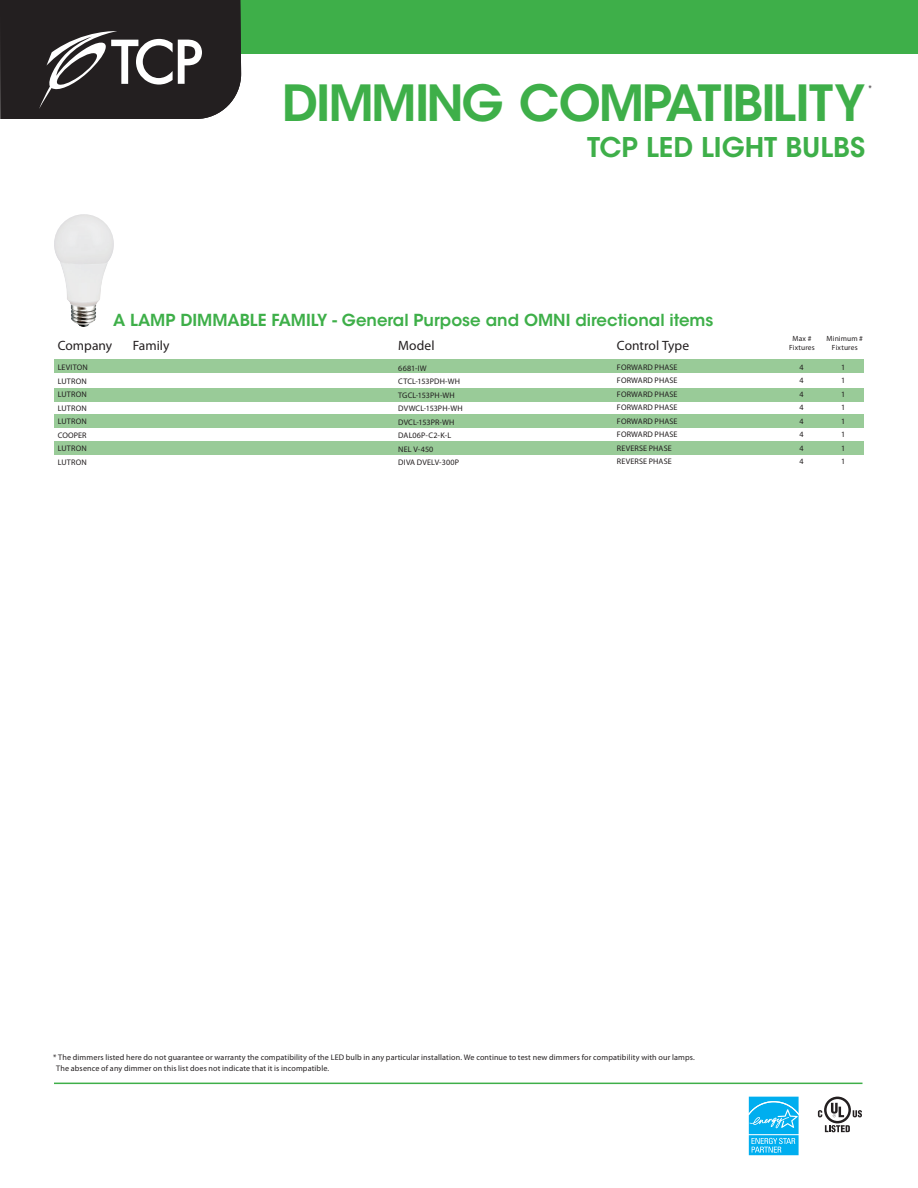
<style>
.page{position:relative;width:918px;height:1188px;background:#fff}
.page>*{position:absolute;margin:0;border:0;box-sizing:border-box;transform-origin:0 0}
.t1{font:600 49.5px "ITC Avant Garde Std";letter-spacing:-.04em;color:#3eaf49}
.t2{font:600 27px "ITC Avant Garde Std";color:#3eaf49}
.t3{font:600 16.5px "ITC Avant Garde Std";color:#3eaf49}
.t4{font:13.5px "Myriad Pro";letter-spacing:.005em;color:#231f20}
.t5{font:8.1px/10.5px "Myriad Pro";letter-spacing:.015em;color:#231f20}
.t6{font:7.5px/9px "Myriad Pro";letter-spacing:.015em;color:#231f20;text-align:center}
</style>
<div class="page">
<div style="left:165px;top:0;width:753px;height:54px;background:#3eaf49"></div>
<svg style="left:0;top:0;width:241px;height:119px;background:#3a3738"></svg>
<hr style="left:54px;top:1083px;width:808px;height:1px;background:#3eaf49">
<svg style="left:818px;top:1097px;width:44px;height:35px"></svg>
<img style="left:54px;top:214px;width:60px;height:113px">
<div style="left:54px;top:441px;width:810px;height:13px;background:#99cb98"></div>
<div style="left:54px;top:415px;width:810px;height:13px;background:#99cb98"></div>
<div style="left:54px;top:388px;width:810px;height:14px;background:#99cb98"></div>
<div style="left:54px;top:360px;width:810px;height:13px;background:#99cb98"></div>
<div style="left:749px;top:1135px;width:50px;height:20px;background:#00aeef"></div>
<svg style="left:749px;top:1097px;width:50px;height:56px"></svg>
<p class="t1" style="left:282px;top:72px;width:585px">DIMMING COMPATIBILITY</p>
<p class="t5" style="left:868px;top:83px;width:5px">*</p>
<p class="t2" style="left:587px;top:130px;width:280px">TCP LED LIGHT BULBS</p>
<p class="t3" style="left:113px;top:310px;width:602px">A LAMP DIMMABLE FAMILY - General Purpose and OMNI directional items</p>
<p class="t4" style="left:58px;top:338px;width:56px">Company</p>
<p class="t4" style="left:133px;top:338px;width:38px">Family</p>
<p class="t4" style="left:398px;top:338px;width:38px">Model</p>
<p class="t4" style="left:617px;top:338px;width:74px">Control Type</p>
<p class="t6" style="left:789px;top:334px;width:27px">Max #<br>Fixtures</p>
<p class="t6" style="left:827px;top:334px;width:38px">Minimum #<br>Fixtures</p>
<p class="t5" style="left:58px;top:362px;width:32px">LEVITON</p>
<p class="t5" style="left:58px;top:376px;width:31px">LUTRON</p>
<p class="t5" style="left:58px;top:389px;width:31px">LUTRON</p>
<p class="t5" style="left:58px;top:403px;width:31px">LUTRON</p>
<p class="t5" style="left:58px;top:416px;width:31px">LUTRON</p>
<p class="t5" style="left:58px;top:430px;width:30px">COOPER</p>
<p class="t5" style="left:58px;top:443px;width:31px">LUTRON</p>
<p class="t5" style="left:58px;top:457px;width:31px">LUTRON</p>
<p class="t5" style="left:398px;top:363px;width:30px">6681-IW</p>
<p class="t5" style="left:398px;top:376px;width:63px">CTCL-153PDH-WH</p>
<p class="t5" style="left:398px;top:390px;width:58px">TGCL-153PH-WH</p>
<p class="t5" style="left:398px;top:403px;width:66px">DVWCL-153PH-WH</p>
<p class="t5" style="left:398px;top:417px;width:58px">DVCL-153PR-WH</p>
<p class="t5" style="left:398px;top:430px;width:54px">DAL06P-C2-K-L</p>
<p class="t5" style="left:398px;top:444px;width:37px">NEL V-450</p>
<p class="t5" style="left:398px;top:457px;width:62px">DIVA DVELV-300P</p>
<p class="t5" style="left:617px;top:362px;width:62px">FORWARD PHASE</p>
<p class="t5" style="left:617px;top:375px;width:62px">FORWARD PHASE</p>
<p class="t5" style="left:617px;top:389px;width:62px">FORWARD PHASE</p>
<p class="t5" style="left:617px;top:402px;width:62px">FORWARD PHASE</p>
<p class="t5" style="left:617px;top:416px;width:62px">FORWARD PHASE</p>
<p class="t5" style="left:617px;top:429px;width:62px">FORWARD PHASE</p>
<p class="t5" style="left:617px;top:443px;width:56px">REVERSE PHASE</p>
<p class="t5" style="left:617px;top:456px;width:56px">REVERSE PHASE</p>
<p class="t5" style="left:800px;top:362px;width:6px">4</p>
<p class="t5" style="left:800px;top:375px;width:6px">4</p>
<p class="t5" style="left:800px;top:389px;width:6px">4</p>
<p class="t5" style="left:800px;top:402px;width:6px">4</p>
<p class="t5" style="left:800px;top:416px;width:6px">4</p>
<p class="t5" style="left:800px;top:429px;width:6px">4</p>
<p class="t5" style="left:800px;top:443px;width:6px">4</p>
<p class="t5" style="left:800px;top:456px;width:6px">4</p>
<p class="t5" style="left:841px;top:362px;width:6px">1</p>
<p class="t5" style="left:841px;top:375px;width:6px">1</p>
<p class="t5" style="left:841px;top:389px;width:6px">1</p>
<p class="t5" style="left:841px;top:402px;width:6px">1</p>
<p class="t5" style="left:841px;top:416px;width:6px">1</p>
<p class="t5" style="left:841px;top:429px;width:6px">1</p>
<p class="t5" style="left:841px;top:443px;width:6px">1</p>
<p class="t5" style="left:841px;top:456px;width:6px">1</p>
<p class="t5" style="left:56px;top:1053px;width:640px;text-indent:-3px">* The dimmers listed here do not guarantee or warranty the compatibility of the LED bulb in any particular installation. We continue to test new dimmers for compatibility with our lamps.<br>The absence of any dimmer on this list does not indicate that it is incompatible.</p>
</div>
